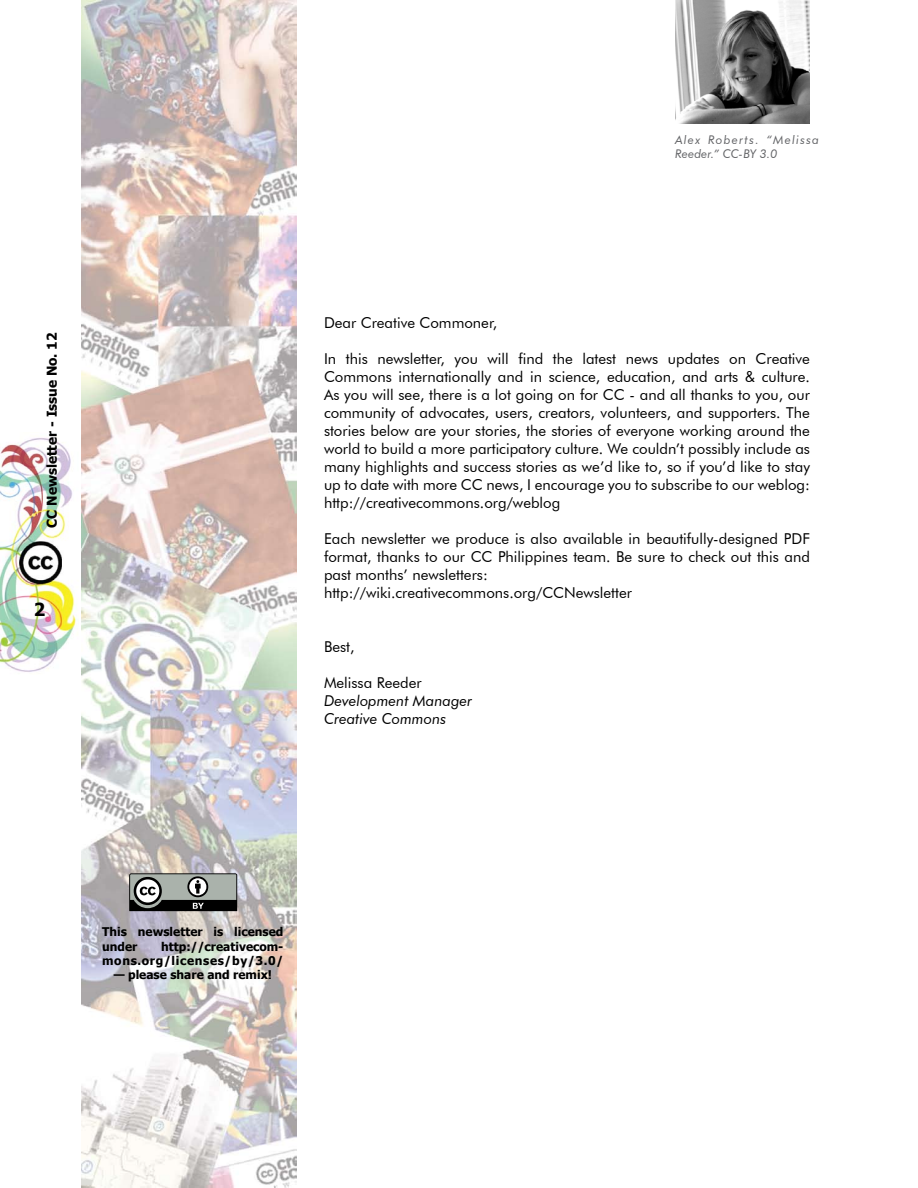
<style>
.page{position:relative;width:918px;height:1188px;background:#fff}
.page>*{position:absolute;margin:0;border:0;box-sizing:border-box;transform-origin:0 0}
.t1{font:700 18px "Tahoma";color:#000}
.t2{font:15px/18px "Futura BT";color:#000;text-align:justify}
.t3{font:italic 15px/18px "Futura BT";color:#000}
.t4{font:700 13.5px "Tahoma";color:#000}
.t5{font:700 12px/14.4px "Tahoma";color:#000}
.t6{font:700 12px/14.4px "Tahoma";letter-spacing:.025em;color:#000;text-align:right}
.t7{font:italic 12px/14.4px "Futura BT";letter-spacing:.095em;color:#636467}
</style>
<div class="page">
<img style="left:81px;top:0;width:216px;height:1188px">
<img style="left:0;top:438px;width:76px;height:234px">
<img style="left:675px;top:0;width:135px;height:124px">
<svg style="left:129px;top:873px;width:109px;height:39px;background:#767976"></svg>
<p class="t4" style="left:42px;top:528px;width:197px;rotate:-90deg">CC Newsletter - Issue No. 12</p>
<p class="t1" style="left:34px;top:597px;width:13px">2</p>
<p class="t7" style="left:675px;top:132px;width:146px">Alex Roberts. “Melissa<br>Reeder.” CC-BY 3.0</p>
<p class="t2" style="left:324px;top:314px;width:175px">Dear Creative Commoner,</p>
<p class="t2" style="left:324px;top:350px;width:488px">In this newsletter, you will find the latest news updates on Creative Commons internationally and in science, education, and arts &amp; culture.<br>As you will see, there is a lot going on for CC - and all thanks to you, our community of advocates, users, creators, volunteers, and supporters. The stories below are your stories, the stories of everyone working around the world to build a more participatory culture. We couldn’t possibly include as many highlights and success stories as we’d like to, so if you’d like to stay up to date with more CC news, I encourage you to subscribe to our weblog: http://creativecommons.org/weblog</p>
<p class="t2" style="left:324px;top:530px;width:487px;text-align:left">Each newsletter we produce is also available in beautifully-designed PDF format, thanks to our CC Philippines team. Be sure to check out this and past months’ newsletters:<br>http://wiki.creativecommons.org/CCNewsletter</p>
<p class="t2" style="left:324px;top:638px;width:32px">Best,</p>
<p class="t2" style="left:324px;top:674px;width:99px">Melissa Reeder</p>
<p class="t3" style="left:324px;top:692px;width:150px">Development Manager<br>Creative Commons</p>
<p class="t5" style="left:102px;top:924px;width:183px">This newsletter is licensed under</p>
<p class="t6" style="left:102px;top:938px;width:183px">http://creativecom&shy;mons.org/licenses/by/3.0/</p>
<p class="t5" style="left:114px;top:967px;width:160px">— please share and remix!</p>
</div>
